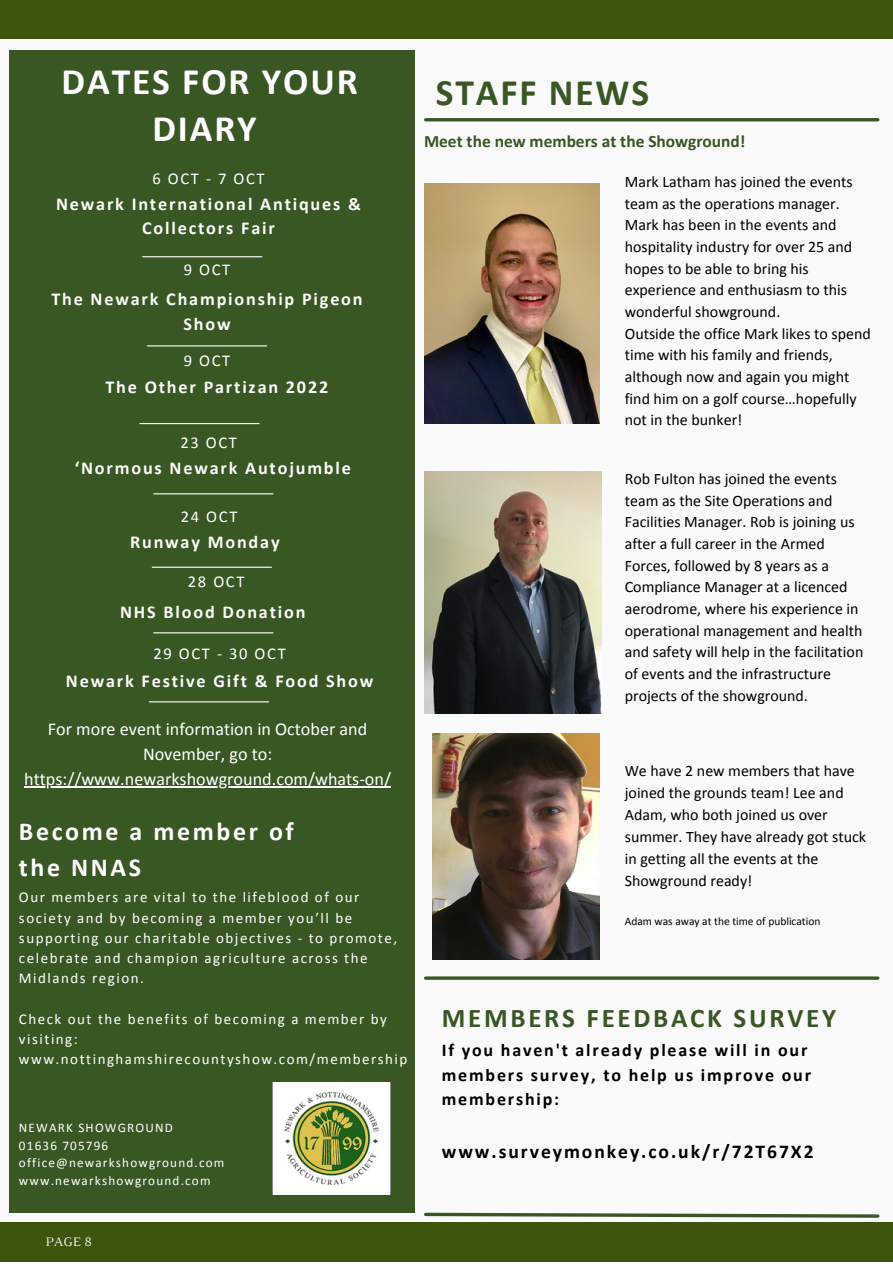
<style>
.page{position:relative;width:893px;height:1264px;background:#fff}
.page>*{position:absolute;margin:0;border:0;box-sizing:border-box;transform-origin:0 0}
.t1{font:700 37.5px/47.2px "Calibri";letter-spacing:.05em;color:#fff;text-align:center}
.t2{font:700 37.5px "Calibri";letter-spacing:.05em;color:#385723}
.t3{font:700 27px "Calibri";letter-spacing:.1em;color:#385723}
.t4{font:700 25.95px/36px "Calibri";letter-spacing:.1em;color:#fff}
.t5{font:700 19.5px "Calibri";letter-spacing:.1em;color:#000}
.t6{font:700 18.15px/24.8px "Calibri";letter-spacing:.1em;color:#fafafa;text-align:center}
.t7{font:18.15px/24.8px "Calibri";color:#fff;text-align:center}
.t8{font:700 18px/24.8px "Calibri";letter-spacing:.1em;color:#000}
.t9{font:700 17.4px "Calibri";color:#385723}
.t10{font:16.5px "Calibri";letter-spacing:.1em;color:#fff}
.t11{font:15.9px/21.6px "Calibri";color:#000}
.t12{font:15px/20.2px "Calibri";letter-spacing:.1em;color:#fff}
.t13{font:13.2px/17.7px "Calibri";letter-spacing:.09em;color:#fff}
.t14{font:13.2px "Luthier";color:#f5f3f5}
.t15{font:11.4px "Calibri";color:#000}
</style>
<div class="page">
<div style="left:0;top:0;width:892px;height:1262px;background:#fafafa"></div>
<div style="left:0;top:1222px;width:892px;height:40px;background:#3d550c"></div>
<div style="left:0;top:0;width:892px;height:39px;background:#3d550c"></div>
<div style="left:651px;top:837px;width:91px;height:5px;background:#f5f3f5"></div>
<div style="left:10px;top:50px;width:404px;height:1162px;background:#385723"></div>
<hr style="left:425px;top:118px;width:452px;height:3px;background:#385723">
<svg style="left:424px;top:1212px;width:456px;height:6px"></svg>
<img style="left:273px;top:1082px;width:118px;height:112px">
<hr style="left:147px;top:345px;width:119px;height:1px;background:#fff">
<hr style="left:152px;top:566px;width:119px;height:1px;background:#fff">
<hr style="left:154px;top:632px;width:119px;height:1px;background:#fff">
<hr style="left:149px;top:701px;width:120px;height:1px;background:#fff">
<hr style="left:143px;top:256px;width:119px;height:1px;background:#fff">
<hr style="left:154px;top:493px;width:119px;height:1px;background:#fff">
<img style="left:424px;top:471px;width:177px;height:243px">
<hr style="left:425px;top:976px;width:452px;height:3px;background:#385723">
<hr style="left:140px;top:423px;width:119px;height:1px;background:#fff">
<img style="left:424px;top:183px;width:175px;height:241px">
<img style="left:432px;top:733px;width:167px;height:226px">
<hr style="left:24px;top:786px;width:367px;height:1px;background:#fff">
<h1 class="t1" style="left:62px;top:61px;width:298px">DATES FOR YOUR<br>DIARY</h1>
<p class="t10" style="left:152px;top:171px;width:114px">6 OCT - 7 OCT</p>
<p class="t6" style="left:56px;top:193px;width:306px">Newark International Antiques &amp;<br>Collectors Fair</p>
<p class="t10" style="left:184px;top:262px;width:48px">9 OCT</p>
<p class="t6" style="left:51px;top:288px;width:313px">The Newark Championship Pigeon<br>Show</p>
<p class="t10" style="left:184px;top:353px;width:48px">9 OCT</p>
<p class="t6" style="left:105px;top:376px;width:224px">The Other Partizan 2022</p>
<p class="t10" style="left:180px;top:436px;width:58px">23 OCT</p>
<p class="t6" style="left:75px;top:457px;width:278px">‘Normous Newark Autojumble</p>
<p class="t10" style="left:181px;top:510px;width:58px">24 OCT</p>
<p class="t6" style="left:130px;top:531px;width:151px">Runway Monday</p>
<p class="t10" style="left:188px;top:575px;width:58px">28 OCT</p>
<p class="t6" style="left:120px;top:601px;width:187px">NHS Blood Donation</p>
<p class="t10" style="left:153px;top:646px;width:134px">29 OCT - 30 OCT</p>
<p class="t6" style="left:66px;top:670px;width:309px">Newark Festive Gift &amp; Food Show</p>
<p class="t7" style="left:24px;top:718px;width:368px">For more event information in October and<br>November, go to: https://www.newarkshowground.com/whats-on/</p>
<h3 class="t4" style="left:19px;top:816px;width:276px">Become a member of the NNAS</h3>
<p class="t12" style="left:19px;top:888px;width:379px">Our members are vital to the lifeblood of our society and by becoming a member you’ll be supporting our charitable objectives - to promote, celebrate and champion agriculture across the Midlands region.</p>
<p class="t12" style="left:19px;top:1009px;width:390px">Check out the benefits of becoming a member by visiting: www.nottinghamshirecountyshow.com/membership</p>
<p class="t13" style="left:19px;top:1119px;width:207px">NEWARK SHOWGROUND<br>01636 705796 office@newarkshowground.com www.newarkshowground.com</p>
<h1 class="t2" style="left:436px;top:77px;width:215px">STAFF NEWS</h1>
<p class="t9" style="left:424px;top:134px;width:323px">Meet the new members at the Showground!</p>
<p class="t11" style="left:624px;top:172px;width:247px">Mark Latham has joined the events team as the operations manager.<br>Mark has been in the events and hospitality industry for over 25 and hopes to be able to bring his experience and enthusiasm to this wonderful showground.<br>Outside the office Mark likes to spend time with his family and friends, although now and again you might find him on a golf course…hopefully not in the bunker!</p>
<p class="t11" style="left:624px;top:469px;width:240px">Rob Fulton has joined the events team as the Site Operations and Facilities Manager. Rob is joining us after a full career in the Armed Forces, followed by 8 years as a Compliance Manager at a licenced aerodrome, where his experience in operational management and health and safety will help in the facilitation of events and the infrastructure projects of the showground.</p>
<p class="t11" style="left:624px;top:761px;width:243px">We have 2 new members that have joined the grounds team! Lee and<br>Adam, who both joined us over summer. They have already got stuck in getting all the events at the<br>Showground ready!</p>
<p class="t15" style="left:624px;top:916px;width:197px">Adam was away at the time of publication</p>
<h2 class="t3" style="left:442px;top:1006px;width:396px">MEMBERS FEEDBACK SURVEY</h2>
<p class="t8" style="left:442px;top:1038px;width:370px">If you haven't already please will in our members survey, to help us improve our membership:</p>
<p class="t5" style="left:442px;top:1143px;width:373px">www.surveymonkey.co.uk/r/72T67X2</p>
<p class="t14" style="left:46px;top:1237px;width:48px">PAGE 8</p>
</div>
